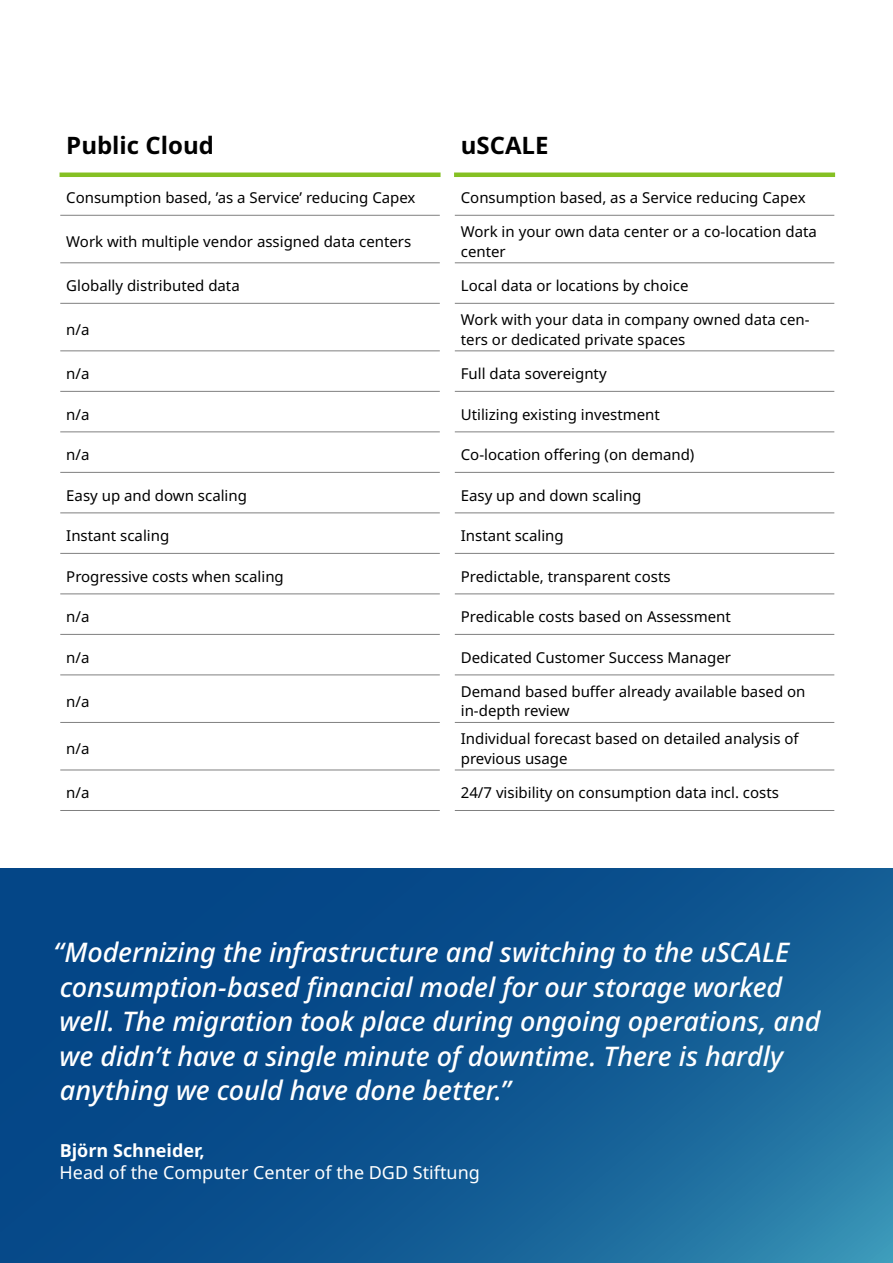
<style>
.page{position:relative;width:893px;height:1263px;background:#fff}
.page>*{position:absolute;margin:0;border:0;box-sizing:border-box;transform-origin:0 0}
.t1{font:italic 500 27px/34.5px "Noto Sans";letter-spacing:-.005em;color:#fff}
.t2{font:700 24px "Noto Sans";color:#000}
.t3{font:18px "Noto Sans";color:#fff}
.t4{font:700 18px "Noto Sans";color:#fff}
.t5{font:15px/19.5px "Noto Sans";color:#000}
</style>
<div class="page">
<svg style="left:0;top:868px;width:893px;height:395px;background:#0f5690"></svg>
<hr style="left:60px;top:215px;width:380px;height:1px;background:#808080">
<hr style="left:455px;top:215px;width:379px;height:1px;background:#808080">
<hr style="left:60px;top:262px;width:380px;height:1px;background:#808080">
<hr style="left:455px;top:262px;width:379px;height:1px;background:#808080">
<hr style="left:60px;top:303px;width:380px;height:1px;background:#808080">
<hr style="left:455px;top:303px;width:379px;height:1px;background:#808080">
<hr style="left:60px;top:350px;width:380px;height:1px;background:#808080">
<hr style="left:455px;top:350px;width:379px;height:1px;background:#808080">
<hr style="left:60px;top:391px;width:380px;height:1px;background:#808080">
<hr style="left:455px;top:391px;width:379px;height:1px;background:#808080">
<hr style="left:60px;top:431px;width:380px;height:1px;background:#808080">
<hr style="left:455px;top:431px;width:379px;height:1px;background:#808080">
<hr style="left:60px;top:472px;width:380px;height:1px;background:#808080">
<hr style="left:455px;top:472px;width:379px;height:1px;background:#808080">
<hr style="left:60px;top:512px;width:380px;height:1px;background:#808080">
<hr style="left:455px;top:512px;width:379px;height:1px;background:#808080">
<hr style="left:60px;top:553px;width:380px;height:1px;background:#808080">
<hr style="left:455px;top:553px;width:379px;height:1px;background:#808080">
<hr style="left:60px;top:593px;width:380px;height:1px;background:#808080">
<hr style="left:455px;top:593px;width:379px;height:1px;background:#808080">
<hr style="left:60px;top:634px;width:380px;height:1px;background:#808080">
<hr style="left:455px;top:634px;width:379px;height:1px;background:#808080">
<hr style="left:60px;top:674px;width:380px;height:1px;background:#808080">
<hr style="left:455px;top:674px;width:379px;height:1px;background:#808080">
<hr style="left:60px;top:722px;width:380px;height:1px;background:#808080">
<hr style="left:455px;top:722px;width:379px;height:1px;background:#808080">
<hr style="left:60px;top:770px;width:380px;height:1px;background:#808080">
<hr style="left:455px;top:770px;width:379px;height:1px;background:#808080">
<hr style="left:60px;top:810px;width:380px;height:1px;background:#808080">
<hr style="left:455px;top:810px;width:379px;height:1px;background:#808080">
<hr style="left:60px;top:173px;width:381px;height:4px;background:#85c023">
<hr style="left:454px;top:173px;width:381px;height:4px;background:#85c023">
<h2 class="t2" style="left:66px;top:132px;width:149px">Public Cloud</h2>
<h2 class="t2" style="left:461px;top:132px;width:89px">uSCALE</h2>
<p class="t5" style="left:66px;top:188px;width:351px">Consumption based, ’as a Service’ reducing Capex</p>
<p class="t5" style="left:461px;top:188px;width:346px">Consumption based, as a Service reducing Capex</p>
<p class="t5" style="left:66px;top:232px;width:347px">Work with multiple vendor assigned data centers</p>
<p class="t5" style="left:461px;top:222px;width:358px">Work in your own data center or a co-location data center</p>
<p class="t5" style="left:66px;top:276px;width:175px">Globally distributed data</p>
<p class="t5" style="left:461px;top:276px;width:229px">Local data or locations by choice</p>
<p class="t5" style="left:66px;top:320px;width:25px">n/a</p>
<p class="t5" style="left:461px;top:310px;width:350px">Work with your data in company owned data cen&shy;ters or dedicated private spaces</p>
<p class="t5" style="left:66px;top:364px;width:25px">n/a</p>
<p class="t5" style="left:461px;top:364px;width:147px">Full data sovereignty</p>
<p class="t5" style="left:66px;top:405px;width:25px">n/a</p>
<p class="t5" style="left:461px;top:405px;width:201px">Utilizing existing investment</p>
<p class="t5" style="left:66px;top:445px;width:25px">n/a</p>
<p class="t5" style="left:461px;top:445px;width:235px">Co-location offering (on demand)</p>
<p class="t5" style="left:66px;top:486px;width:182px">Easy up and down scaling</p>
<p class="t5" style="left:461px;top:486px;width:182px">Easy up and down scaling</p>
<p class="t5" style="left:66px;top:526px;width:104px">Instant scaling</p>
<p class="t5" style="left:461px;top:526px;width:104px">Instant scaling</p>
<p class="t5" style="left:66px;top:567px;width:219px">Progressive costs when scaling</p>
<p class="t5" style="left:461px;top:567px;width:211px">Predictable, transparent costs</p>
<p class="t5" style="left:66px;top:607px;width:25px">n/a</p>
<p class="t5" style="left:461px;top:607px;width:272px">Predicable costs based on Assessment</p>
<p class="t5" style="left:66px;top:648px;width:25px">n/a</p>
<p class="t5" style="left:461px;top:648px;width:272px">Dedicated Customer Success Manager</p>
<p class="t5" style="left:66px;top:692px;width:25px">n/a</p>
<p class="t5" style="left:461px;top:682px;width:346px">Demand based buffer already available based on in-depth review</p>
<p class="t5" style="left:66px;top:739px;width:25px">n/a</p>
<p class="t5" style="left:461px;top:729px;width:339px">Individual forecast based on detailed analysis of previous usage</p>
<p class="t5" style="left:66px;top:783px;width:25px">n/a</p>
<p class="t5" style="left:461px;top:783px;width:320px">24/7 visibility on consumption data incl. costs</p>
<p class="t1" style="left:54px;top:936px;width:769px">“Modernizing the infrastructure and switching to the uSCALE consumption-based financial model for our storage worked well. The migration took place during ongoing operations, and we didn’t have a single minute of downtime. There is hardly anything we could have done better.”</p>
<p class="t4" style="left:60px;top:1140px;width:146px">Björn Schneider,</p>
<p class="t3" style="left:60px;top:1162px;width:422px">Head of the Computer Center of the DGD Stiftung</p>
</div>
